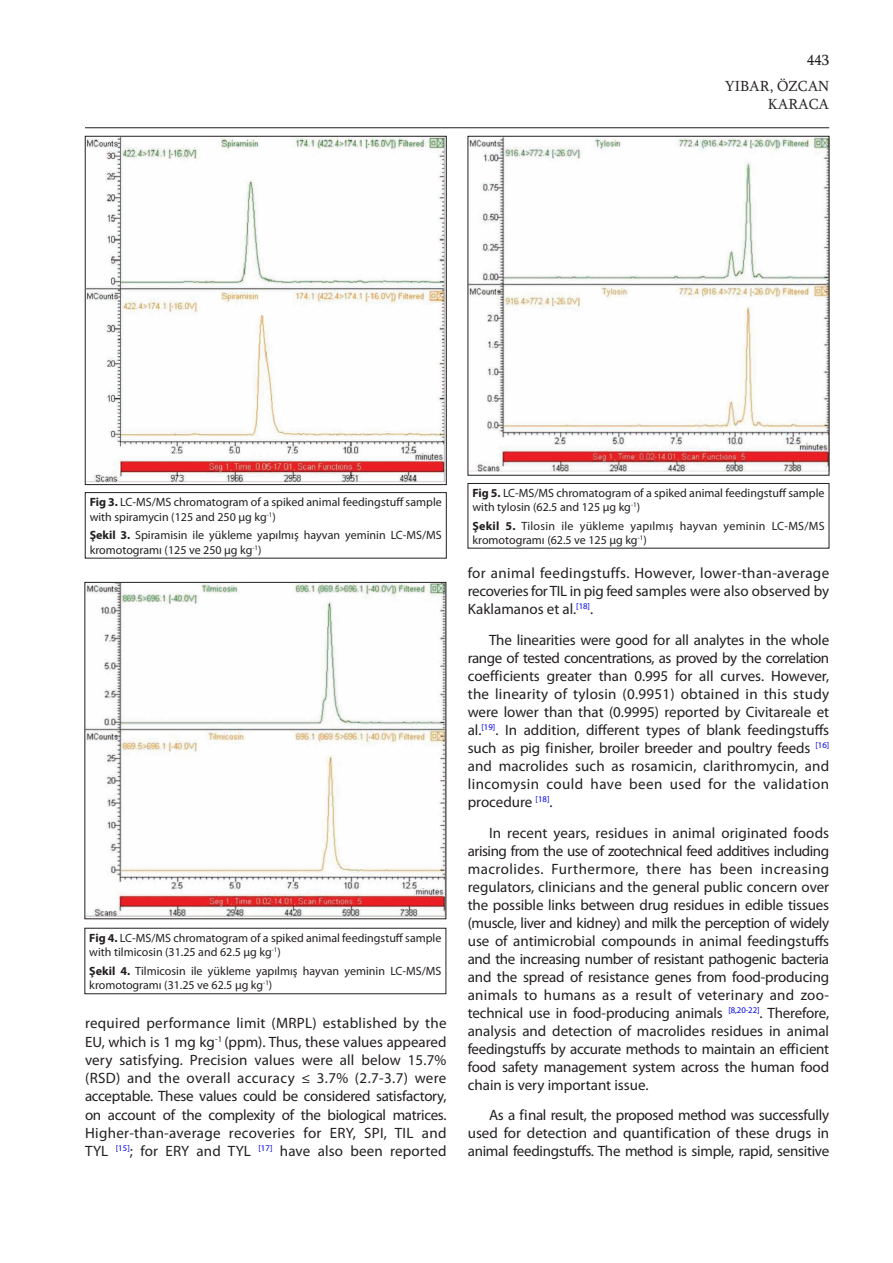
<style>
.page{position:relative;width:893px;height:1263px;background:#fff}
.page>*{position:absolute;margin:0;border:0;box-sizing:border-box;transform-origin:0 0}
.METIN{font:15px/18px "Myriad Pro";color:#231f20;text-align:justify}
.UST_BILGI_SAG{font:15px "Sylfaen";color:#231f20}
.sag_numara{font:15px "Sylfaen";color:#231f20}
.METIN-2{font:12px/14.4px "Myriad Pro";color:#231f20}
.METIN-3{font:12px/14.4px "Myriad Pro";letter-spacing:.02em;color:#231f20}
.s1{font-weight:700}
</style>
<div class="page">
<hr style="left:85px;top:127px;width:744px;height:1px;background:#231f20">
<img style="left:87px;top:138px;width:357px;height:344px">
<div style="left:85px;top:136px;width:361px;height:349px;border:1px solid #231f20"></div>
<div style="left:85px;top:492px;width:361px;height:66px;border:1px solid #231f20"></div>
<img style="left:87px;top:584px;width:357px;height:333px">
<div style="left:85px;top:928px;width:361px;height:66px;border:1px solid #231f20"></div>
<img style="left:470px;top:138px;width:357px;height:333px">
<div style="left:468px;top:483px;width:361px;height:65px;border:1px solid #231f20"></div>
<p class="sag_numara" style="left:807px;top:50px;width:24px">443</p>
<p class="UST_BILGI_SAG" style="left:725px;top:75px;width:106px">YIBAR, ÖZCAN</p>
<p class="UST_BILGI_SAG" style="left:768px;top:93px;width:63px">KARACA</p>
<p class="METIN-2" style="left:90px;top:495px;width:354px"><span class="s1">Fig 3.</span> LC-MS/MS chromatogram of a spiked animal feedingstuff sample with spiramycin (125 and 250 µg kg<sup>-1</sup>)</p>
<p class="METIN-2" style="left:90px;top:528px;width:354px"><span class="s1">Şekil 3.</span> Spiramisin ile yükleme yapılmış hayvan yeminin LC-MS/MS kromotogramı (125 ve 250 µg kg<sup>-1</sup>)</p>
<p class="METIN-2" style="left:89px;top:930px;width:354px"><span class="s1">Fig 4.</span> LC-MS/MS chromatogram of a spiked animal feedingstuff sample with tilmicosin (31.25 and 62.5 µg kg<sup>-1</sup>)</p>
<p class="METIN-2" style="left:89px;top:963px;width:354px"><span class="s1">Şekil 4.</span> Tilmicosin ile yükleme yapılmış hayvan yeminin LC-MS/MS kromotogramı (31.25 ve 62.5 µg kg<sup>-1</sup>)</p>
<p class="METIN" style="left:85px;top:1014px;width:363px">required performance limit (MRPL) established by the EU, which is 1 mg kg<sup>-1</sup> (ppm). Thus, these values appeared very satisfying. Precision values were all below 15.7% (RSD) and the overall accuracy ≤ 3.7% (2.7-3.7) were acceptable. These values could be considered satisfactory, on account of the complexity of the biological matrices.<br>Higher-than-average recoveries for ERY, SPI, TIL and TYL <sup>[15]</sup>; for ERY and TYL <sup>[17]</sup> have also been reported</p>
<p class="METIN-2" style="left:472px;top:485px;width:354px"><span class="s1">Fig 5.</span> LC-MS/MS chromatogram of a spiked animal feedingstuff sample with tylosin (62.5 and 125 µg kg<sup>-1</sup>)</p>
<p class="METIN-3" style="left:472px;top:518px;width:354px"><span class="s1">Şekil 5.</span> Tilosin ile yükleme yapılmış hayvan yeminin LC-MS/MS kromotogramı (62.5 ve 125 µg kg<sup>-1</sup>)</p>
<p class="METIN" style="left:468px;top:564px;width:363px">for animal feedingstuffs. However, lower-than-average recoveries for TIL in pig feed samples were also observed by Kaklamanos et al.<sup>[18]</sup>.</p>
<p class="METIN" style="left:468px;top:631px;width:363px;text-indent:21px">The linearities were good for all analytes in the whole range of tested concentrations, as proved by the correlation coefficients greater than 0.995 for all curves. However, the linearity of tylosin (0.9951) obtained in this study were lower than that (0.9995) reported by Civitareale et al.<sup>[19]</sup>. In addition, different types of blank feedingstuffs such as pig finisher, broiler breeder and poultry feeds <sup>[16] </sup>and macrolides such as rosamicin, clarithromycin, and lincomysin could have been used for the validation procedure <sup>[18]</sup>.</p>
<p class="METIN" style="left:468px;top:823px;width:363px;text-indent:21px">In recent years, residues in animal originated foods arising from the use of zootechnical feed additives including macrolides. Furthermore, there has been increasing regulators, clinicians and the general public concern over the possible links between drug residues in edible tissues (muscle, liver and kidney) and milk the perception of widely use of antimicrobial compounds in animal feedingstuffs and the increasing number of resistant pathogenic bacteria and the spread of resistance genes from food-producing animals to humans as a result of veterinary and zoo&shy;technical use in food-producing animals <sup>[8,20-22]</sup>. Therefore, analysis and detection of macrolides residues in animal feedingstuffs by accurate methods to maintain an efficient food safety management system across the human food chain is very important issue.</p>
<p class="METIN" style="left:468px;top:1106px;width:363px;text-indent:21px">As a final result, the proposed method was successfully used for detection and quantification of these drugs in animal feedingstuffs. The method is simple, rapid, sensitive</p>
</div>
